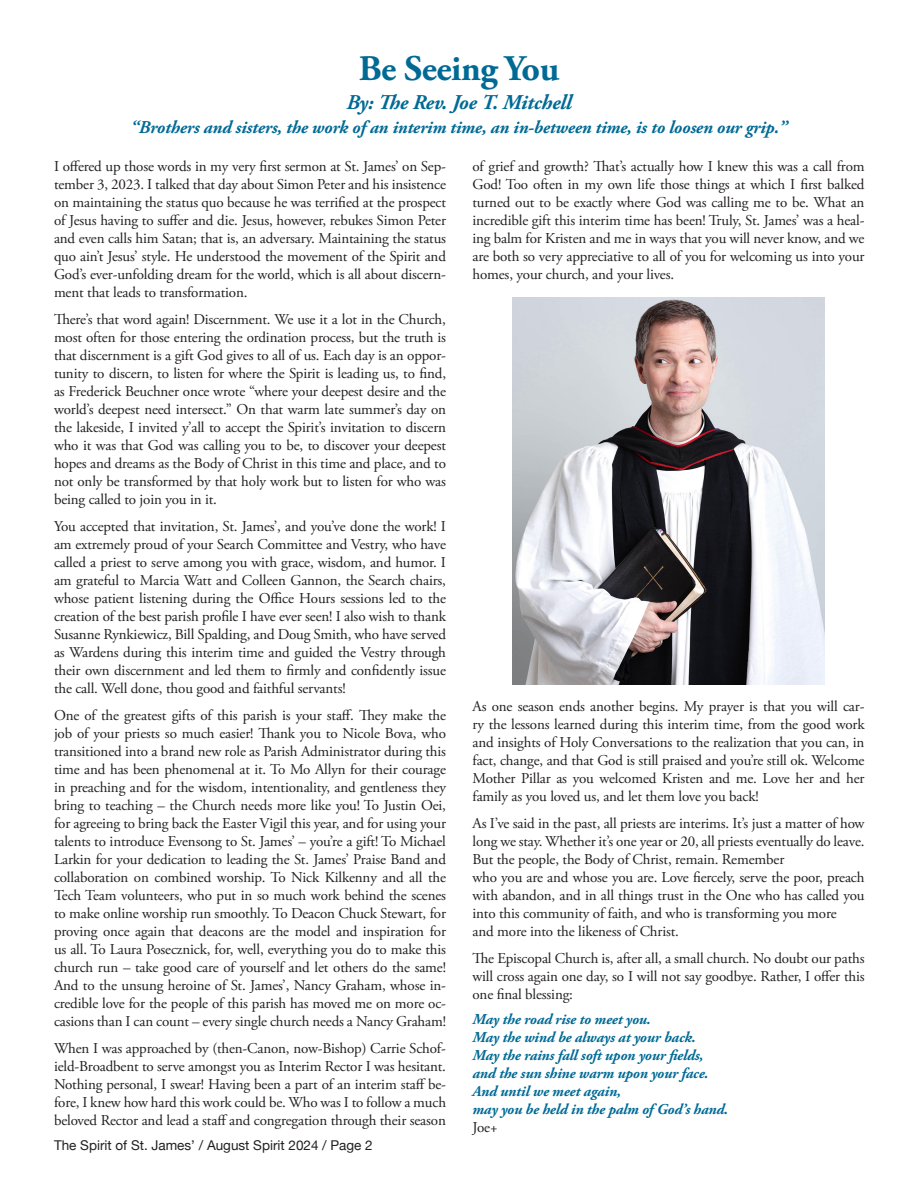
<style>
.page{position:relative;width:918px;height:1188px;background:#fff}
.page>*{position:absolute;margin:0;border:0;box-sizing:border-box;transform-origin:0 0}
.t1{font:700 36px "Adobe Garamond Pro";letter-spacing:-.01em;color:#006a95}
.t2{font:italic 700 21px "Adobe Garamond Pro";letter-spacing:-.01em;color:#006a95}
.t3{font:italic 700 18px "Adobe Garamond Pro";letter-spacing:-.01em;color:#006a95}
.t4{font:15px/18px "Adobe Garamond Pro";letter-spacing:-.01em;color:#231f20;text-align:justify}
.t5{font:italic 700 15px/18px "Adobe Garamond Pro";letter-spacing:-.01em;color:#006a95}
.t6{font:13.5px "Helvetica Neue";color:#231f20}
</style>
<div class="page">
<img style="left:513px;top:297px;width:311px;height:388px">
<p class="t1" style="left:359px;top:48px;width:202px">Be Seeing You</p>
<p class="t2" style="left:346px;top:90px;width:227px">By: The Rev. Joe T. Mitchell</p>
<p class="t3" style="left:131px;top:117px;width:658px">“Brothers and sisters, the work of an interim time, an in-between time, is to loosen our grip.”</p>
<p class="t4" style="left:54px;top:157px;width:394px">I offered up those words in my very first sermon at St. James’ on Sep&shy;tember 3, 2023. I talked that day about Simon Peter and his insistence on maintaining the status quo because he was terrified at the prospect of Jesus having to suffer and die. Jesus, however, rebukes Simon Peter and even calls him Satan; that is, an adversary. Maintaining the status quo ain’t Jesus’ style. He understood the movement of the Spirit and God’s ever-unfolding dream for the world, which is all about discern&shy;ment that leads to transformation.</p>
<p class="t4" style="left:54px;top:310px;width:394px">There’s that word again! Discernment. We use it a lot in the Church, most often for those entering the ordination process, but the truth is that discernment is a gift God gives to all of us. Each day is an oppor&shy;tunity to discern, to listen for where the Spirit is leading us, to find, as Frederick Beuchner once wrote “where your deepest desire and the world’s deepest need intersect.” On that warm late summer’s day on the lakeside, I invited y’all to accept the Spirit’s invitation to discern who it was that God was calling you to be, to discover your deepest hopes and dreams as the Body of Christ in this time and place, and to not only be transformed by that holy work but to listen for who was being called to join you in it.</p>
<p class="t4" style="left:54px;top:517px;width:394px">You accepted that invitation, St. James’, and you’ve done the work! I am extremely proud of your Search Committee and Vestry, who have called a priest to serve among you with grace, wisdom, and humor. I am grateful to Marcia Watt and Colleen Gannon, the Search chairs, whose patient listening during the Office Hours sessions led to the creation of the best parish profile I have ever seen! I also wish to thank Susanne Rynkiewicz, Bill Spalding, and Doug Smith, who have served as Wardens during this interim time and guided the Vestry through their own discernment and led them to firmly and confidently issue the call. Well done, thou good and faithful servants!</p>
<p class="t4" style="left:54px;top:706px;width:394px">One of the greatest gifts of this parish is your staff. They make the job of your priests so much easier! Thank you to Nicole Bova, who transitioned into a brand new role as Parish Administrator during this time and has been phenomenal at it. To Mo Allyn for their courage in preaching and for the wisdom, intentionality, and gentleness they bring to teaching – the Church needs more like you! To Justin Oei, for agreeing to bring back the Easter Vigil this year, and for using your talents to introduce Evensong to St. James’ – you’re a gift! To Michael Larkin for your dedication to leading the St. James’ Praise Band and collaboration on combined worship. To Nick Kilkenny and all the Tech Team volunteers, who put in so much work behind the scenes to make online worship run smoothly. To Deacon Chuck Stewart, for proving once again that deacons are the model and inspiration for us all. To Laura Posecznick, for, well, everything you do to make this church run – take good care of yourself and let others do the same!<br>And to the unsung heroine of St. James’, Nancy Graham, whose in&shy;credible love for the people of this parish has moved me on more oc&shy;casions than I can count – every single church needs a Nancy Graham!</p>
<p class="t4" style="left:54px;top:1039px;width:394px">When I was approached by (then-Canon, now-Bishop) Carrie Schof&shy;ield-Broadbent to serve amongst you as Interim Rector I was hesitant.<br>Nothing personal, I swear! Having been a part of an interim staff be&shy;fore, I knew how hard this work could be. Who was I to follow a much beloved Rector and lead a staff and congregation through their season</p>
<p class="t6" style="left:54px;top:1135px;width:320px">The Spirit of St. James’ / August Spirit 2024 / Page 2</p>
<p class="t4" style="left:472px;top:157px;width:394px">of grief and growth? That’s actually how I knew this was a call from God! Too often in my own life those things at which I first balked turned out to be exactly where God was calling me to be. What an incredible gift this interim time has been! Truly, St. James’ was a heal&shy;ing balm for Kristen and me in ways that you will never know, and we are both so very appreciative to all of you for welcoming us into your homes, your church, and your lives.</p>
<p class="t4" style="left:472px;top:697px;width:394px">As one season ends another begins. My prayer is that you will car&shy;ry the lessons learned during this interim time, from the good work and insights of Holy Conversations to the realization that you can, in fact, change, and that God is still praised and you’re still ok. Welcome Mother Pillar as you welcomed Kristen and me. Love her and her family as you loved us, and let them love you back!</p>
<p class="t4" style="left:472px;top:814px;width:394px">As I’ve said in the past, all priests are interims. It’s just a matter of how long we stay. Whether it’s one year or 20, all priests eventually do leave.<br>But the people, the Body of Christ, remain. Remember</p>
<p class="t4" style="left:472px;top:868px;width:394px">who you are and whose you are. Love fiercely, serve the poor, preach with abandon, and in all things trust in the One who has called you into this community of faith, and who is transforming you more</p>
<p class="t4" style="left:472px;top:922px;width:208px">and more into the likeness of Christ.</p>
<p class="t4" style="left:472px;top:949px;width:394px">The Episcopal Church is, after all, a small church. No doubt our paths will cross again one day, so I will not say goodbye. Rather, I offer this one final blessing:</p>
<p class="t5" style="left:472px;top:1011px;width:180px">May the road rise to meet you.</p>
<p class="t5" style="left:472px;top:1029px;width:225px">May the wind be always at your back.</p>
<p class="t5" style="left:472px;top:1047px;width:237px">May the rains fall soft upon your fields, and the sun shine warm upon your face.</p>
<p class="t5" style="left:472px;top:1083px;width:257px">And until we meet again,<br>may you be held in the palm of God’s hand.</p>
<p class="t4" style="left:472px;top:1119px;width:27px">Joe+</p>
</div>
